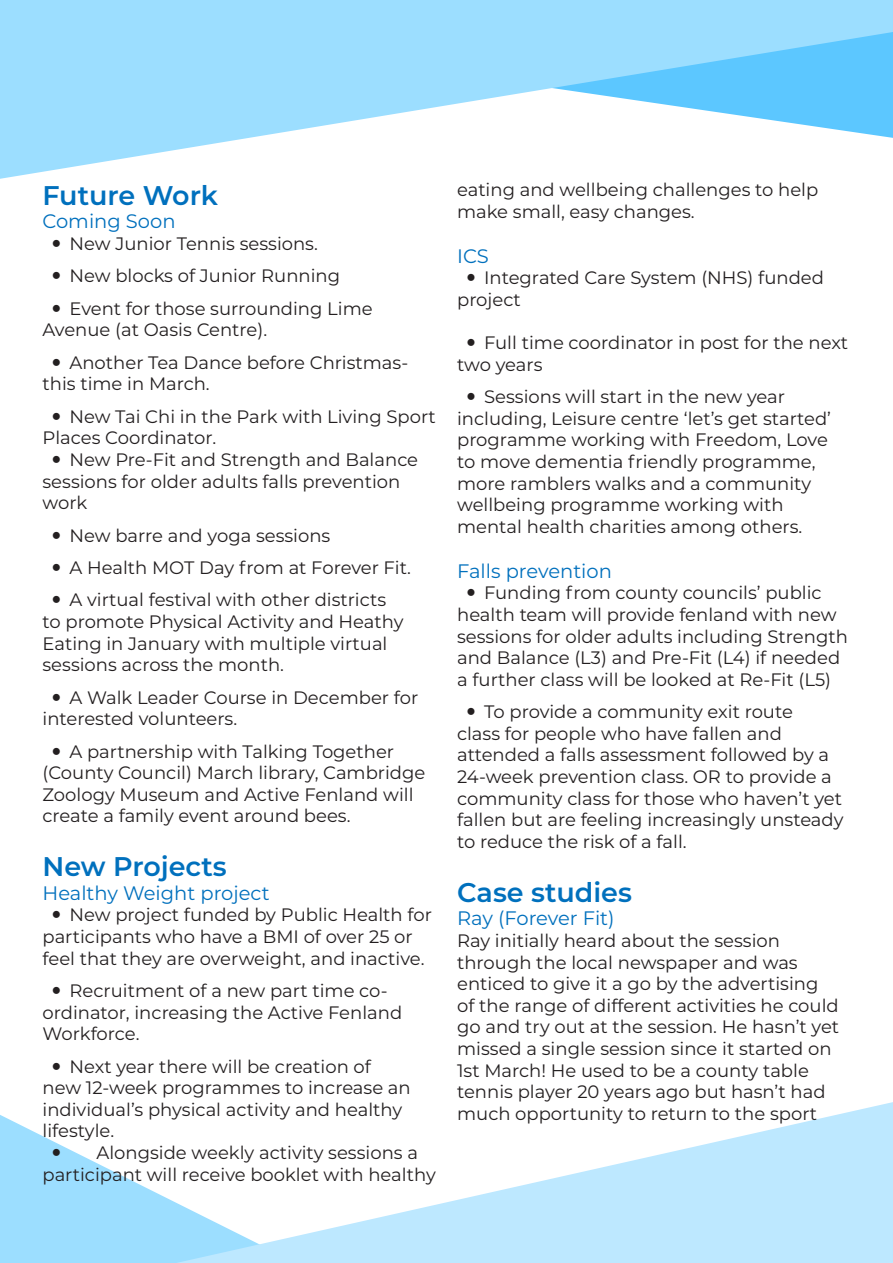
<style>
.page{position:relative;width:893px;height:1263px;background:#fff}
.page>*{position:absolute;margin:0;border:0;box-sizing:border-box;transform-origin:0 0}
.t1{font:600 27px "Montserrat";color:#0070bd}
.t2{font:19.5px "Montserrat";color:#0070bd}
.t3{font:18px/21.6px "Montserrat";color:#231f20}
</style>
<div class="page">
<svg style="left:0;top:0;width:892px;height:179px;fill:#9cdeff"></svg>
<svg style="left:297px;top:1102px;width:596px;height:161px;fill:#bde8ff"></svg>
<svg style="left:892px;top:1114px;width:1px;height:149px"></svg>
<svg style="left:892px;top:0;width:1px;height:138px"></svg>
<svg style="left:0;top:1115px;width:297px;height:148px"></svg>
<p class="t1" style="left:43px;top:176px;width:177px">Future Work</p>
<p class="t2" style="left:43px;top:208px;width:135px">Coming Soon</p>
<p class="t3" style="left:70px;top:232px;width:250px">New Junior Tennis sessions.</p>
<p class="t3" style="left:70px;top:264px;width:272px">New blocks of Junior Running</p>
<p class="t3" style="left:43px;top:297px;width:332px;text-indent:27px">Event for those surrounding Lime<br>Avenue (at Oasis Centre).</p>
<p class="t3" style="left:43px;top:351px;width:367px;text-indent:27px">Another Tea Dance before Christmas&shy;this time in March.</p>
<p class="t3" style="left:43px;top:405px;width:395px;text-indent:27px">New Tai Chi in the Park with Living Sport<br>Places Coordinator.</p>
<p class="t3" style="left:43px;top:448px;width:377px;text-indent:27px">New Pre-Fit and Strength and Balance sessions for older adults falls prevention work</p>
<p class="t3" style="left:70px;top:524px;width:262px">New barre and yoga sessions</p>
<p class="t3" style="left:70px;top:556px;width:343px">A Health MOT Day from at Forever Fit.</p>
<p class="t3" style="left:43px;top:588px;width:363px;text-indent:27px">A virtual festival with other districts to promote Physical Activity and Heathy Eating in January with multiple virtual sessions across the month.</p>
<p class="t3" style="left:43px;top:686px;width:377px;text-indent:27px">A Walk Leader Course in December for interested volunteers.</p>
<p class="t3" style="left:43px;top:740px;width:384px;text-indent:27px">A partnership with Talking Together (County Council) March library, Cambridge Zoology Museum and Active Fenland will create a family event around bees.</p>
<p class="t1" style="left:43px;top:848px;width:186px">New Projects</p>
<p class="t2" style="left:43px;top:879px;width:229px">Healthy Weight project</p>
<p class="t3" style="left:43px;top:903px;width:391px;text-indent:27px">New project funded by Public Health for participants who have a BMI of over 25 or feel that they are overweight, and inactive.</p>
<p class="t3" style="left:43px;top:979px;width:361px;text-indent:27px">Recruitment of a new part time co&shy;ordinator, increasing the Active Fenland<br>Workforce.</p>
<p class="t3" style="left:43px;top:1055px;width:370px;text-indent:27px">Next year there will be creation of new 12-week programmes to increase an individual’s physical activity and healthy lifestyle.</p>
<p class="t3" style="left:43px;top:1141px;width:395px;text-indent:54px">Alongside weekly activity sessions a participant will receive booklet with healthy</p>
<p class="t3" style="left:457px;top:178px;width:363px">eating and wellbeing challenges to help make small, easy changes.</p>
<p class="t2" style="left:457px;top:242px;width:33px">ICS</p>
<p class="t3" style="left:457px;top:267px;width:368px;text-indent:27px">Integrated Care System (NHS) funded project</p>
<p class="t3" style="left:457px;top:331px;width:393px;text-indent:27px">Full time coordinator in post for the next two years</p>
<p class="t3" style="left:457px;top:385px;width:375px;text-indent:27px">Sessions will start in the new year including, Leisure centre ‘let’s get started’ programme working with Freedom, Love to move dementia friendly programme, more ramblers walks and a community wellbeing programme working with mental health charities among others.</p>
<p class="t2" style="left:457px;top:557px;width:156px">Falls prevention</p>
<p class="t3" style="left:457px;top:582px;width:392px;text-indent:27px">Funding from county councils’ public health team will provide fenland with new sessions for older adults including Strength and Balance (L3) and Pre-Fit (L4) if needed a further class will be looked at Re-Fit (L5)</p>
<p class="t3" style="left:457px;top:700px;width:388px;text-indent:27px">To provide a community exit route<br>class for people who have fallen and attended a falls assessment followed by a 24-week prevention class. OR to provide a community class for those who haven’t yet fallen but are feeling increasingly unsteady to reduce the risk of a fall.</p>
<p class="t1" style="left:457px;top:873px;width:176px">Case studies</p>
<p class="t2" style="left:457px;top:905px;width:159px">Ray (Forever Fit)</p>
<p class="t3" style="left:457px;top:929px;width:384px">Ray initially heard about the session through the local newspaper and was enticed to give it a go by the advertising of the range of different activities he could go and try out at the session. He hasn’t yet missed a single session since it started on 1st March! He used to be a county table tennis player 20 years ago but hasn’t had much opportunity to return to the sport</p>
</div>
